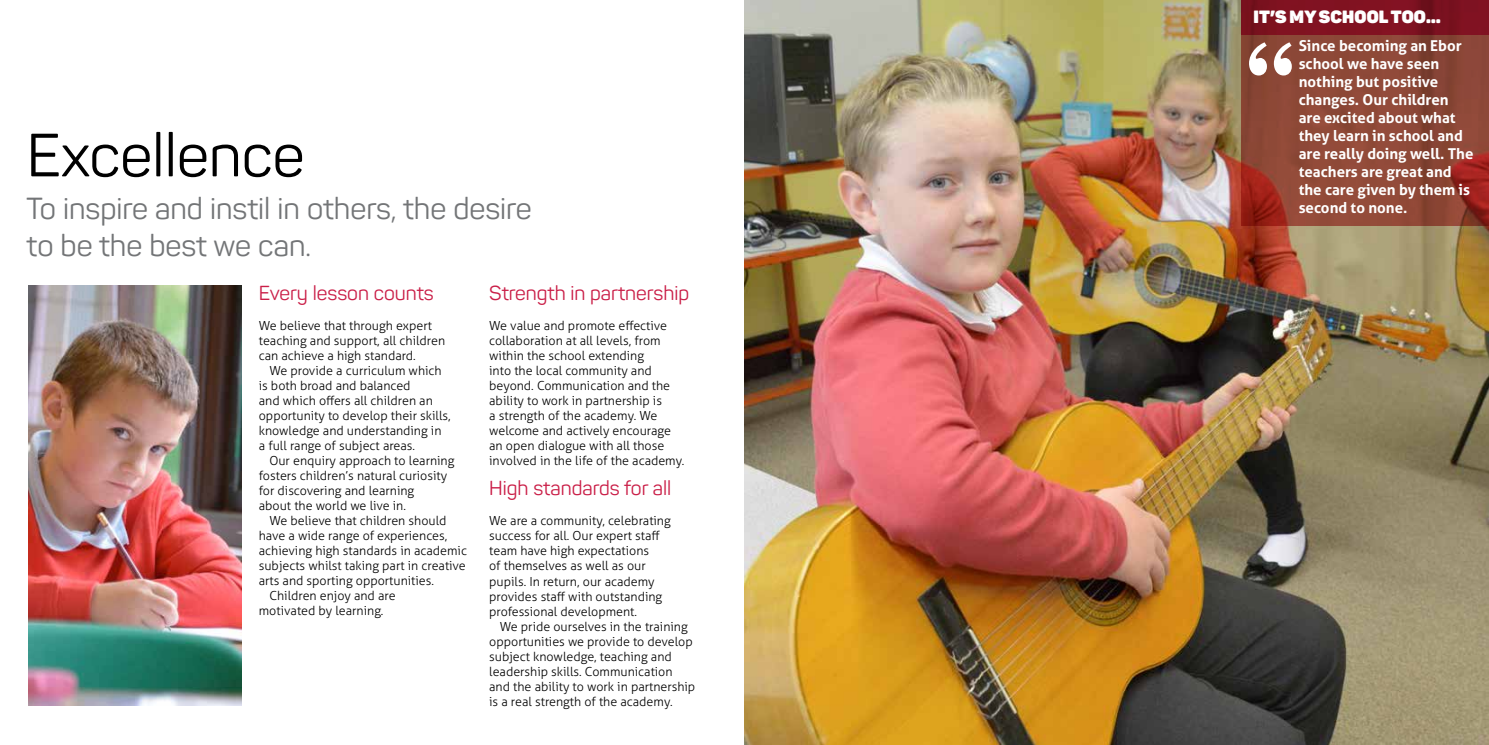
<style>
.page{position:relative;width:1489px;height:745px;background:#fff}
.page>*{position:absolute;margin:0;border:0;box-sizing:border-box;transform-origin:0 0}
.t1{font:700 102.62px "Clarion";color:#fff}
.t2{font:60px "Panton";color:#000}
.t3{font:30px/36px "Panton";color:#737577}
.t4{font:20px "Panton";color:#ca1f48}
.t5{font:800 17.5px "Panton";letter-spacing:.01em;color:#fff}
.t6{font:700 15px/18px "Aller";color:#fff}
.t7{font:300 12.5px/15px "Aller";color:#000}
</style>
<div class="page">
<img style="left:28px;top:285px;width:213px;height:420px">
<img style="left:744px;top:0;width:744px;height:744px">
<svg style="left:1240px;top:35px;width:248px;height:190px;background:#8d4434"></svg>
<svg style="left:1240px;top:0;width:248px;height:35px;background:#7d1220"></svg>
<h2 class="t2" style="left:27px;top:118px;width:279px">Excellence</h2>
<h3 class="t3" style="left:27px;top:191px;width:506px">To inspire and instil in others, the desire to be the best we can.</h3>
<h3 class="t4" style="left:259px;top:280px;width:176px">Every lesson counts</h3>
<p class="t7" style="left:259px;top:317px;width:188px">We believe that through expert teaching and support, all children can achieve a high standard.</p>
<p class="t7" style="left:259px;top:362px;width:193px;text-indent:11px">We provide a curriculum which is both broad and balanced<br>and which offers all children an opportunity to develop their skills, knowledge and understanding in a full range of subject areas.</p>
<p class="t7" style="left:259px;top:452px;width:197px;text-indent:11px">Our enquiry approach to learning fosters children’s natural curiosity for discovering and learning<br>about the world we live in.</p>
<p class="t7" style="left:269px;top:512px;width:179px">We believe that children should</p>
<p class="t7" style="left:259px;top:527px;width:190px">have a wide range of experiences,</p>
<p class="t7" style="left:259px;top:542px;width:210px">achieving high standards in academic</p>
<p class="t7" style="left:259px;top:557px;width:208px">subjects whilst taking part in creative</p>
<p class="t7" style="left:259px;top:572px;width:177px">arts and sporting opportunities.</p>
<p class="t7" style="left:269px;top:587px;width:128px">Children enjoy and are</p>
<p class="t7" style="left:259px;top:602px;width:126px">motivated by learning.</p>
<h3 class="t4" style="left:489px;top:281px;width:201px">Strength in partnership</h3>
<p class="t7" style="left:489px;top:318px;width:197px">We value and promote effective collaboration at all levels, from within the school extending<br>into the local community and beyond. Communication and the ability to work in partnership is<br>a strength of the academy. We welcome and actively encourage an open dialogue with all those involved in the life of the academy.</p>
<h3 class="t4" style="left:489px;top:476px;width:184px">High standards for all</h3>
<p class="t7" style="left:489px;top:513px;width:183px">We are a community, celebrating success for all. Our expert staff team have high expectations<br>of themselves as well as our pupils. In return, our academy provides staff with outstanding professional development.</p>
<p class="t7" style="left:489px;top:618px;width:207px;text-indent:11px">We pride ourselves in the training opportunities we provide to develop subject knowledge, teaching and leadership skills. Communication and the ability to work in partnership is a real strength of the academy.</p>
<h3 class="t5" style="left:1253px;top:6px;width:150px">IT’S MY SCHOOL TOO</h3>
<h3 class="t5" style="left:1425px;top:6px;width:16px">…</h3>
<h1 class="t1" style="left:1241px;top:22px;width:57px">‘‘</h1>
<p class="t6" style="left:1298px;top:36px;width:176px">Since becoming an Ebor school we have seen nothing but positive changes. Our children are excited about what they learn in school and are really doing well. The teachers are great and the care given by them is second to none.</p>
</div>
